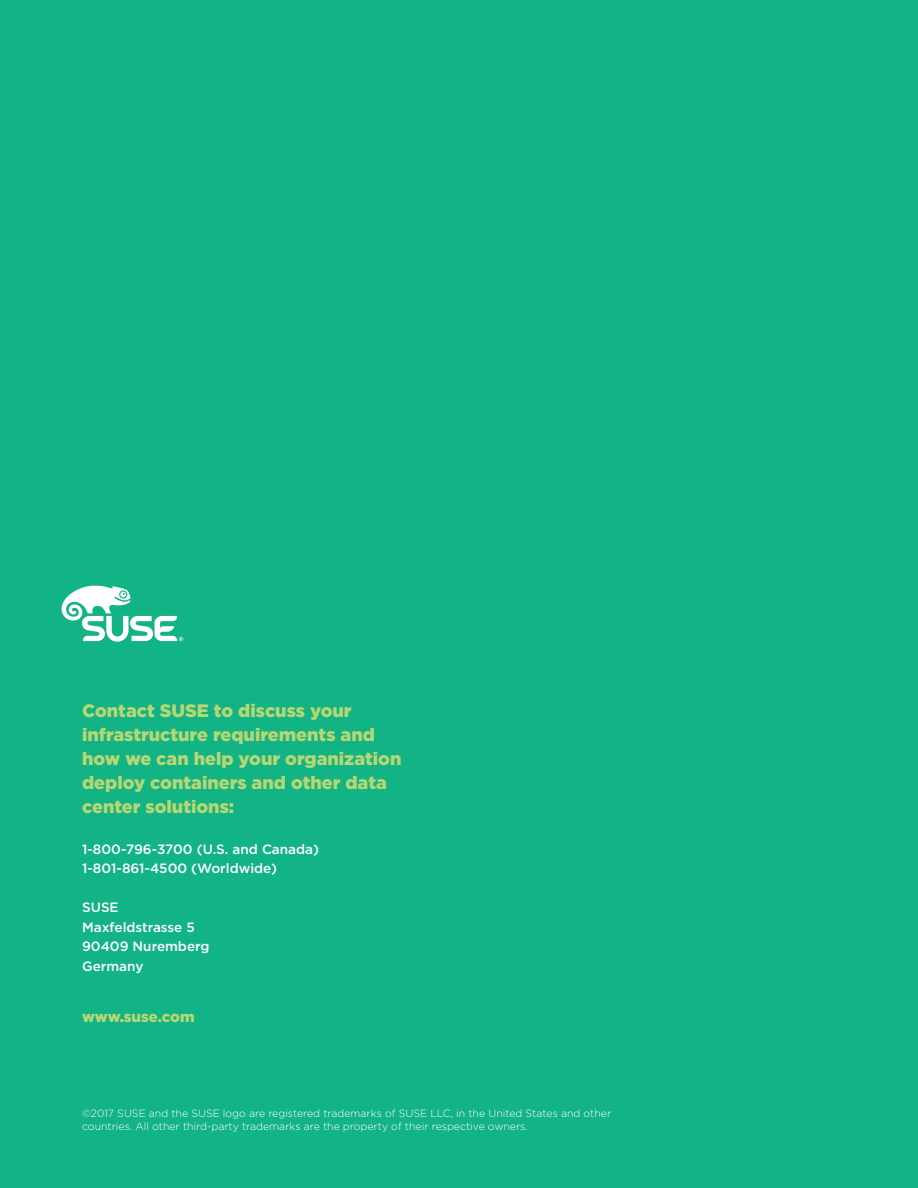
<style>
.page{position:relative;width:918px;height:1188px;background:#12b385}
.page>*{position:absolute;margin:0;border:0;box-sizing:border-box;transform-origin:0 0}
.t1{font:900 18px/24px "Gotham";color:#b8d773}
.t2{font:900 15px "Gotham";color:#b8d773}
.t3{font:500 13.5px/19.5px "Gotham";color:#fff}
.t4{font:300 10.5px/13.5px "Gotham";color:#fff}
</style>
<div class="page">
<svg style="left:61px;top:585px;width:122px;height:57px"></svg>
<h1 class="t1" style="left:82px;top:698px;width:321px">Contact SUSE to discuss your infrastructure requirements and how we can help your organization deploy containers and other data center solutions:</h1>
<p class="t3" style="left:82px;top:839px;width:238px">1-800-796-3700 (U.S. and Canada)<br>1-801-861-4500 (Worldwide)</p>
<p class="t3" style="left:82px;top:898px;width:129px">SUSE<br>Maxfeldstrasse 5<br>90409 Nuremberg<br>Germany</p>
<h2 class="t2" style="left:82px;top:1008px;width:114px">www.suse.com</h2>
<p class="t4" style="left:82px;top:1106px;width:531px">©2017 SUSE and the SUSE logo are registered trademarks of SUSE LLC, in the United States and other countries. All other third-party trademarks are the property of their respective owners.</p>
</div>
